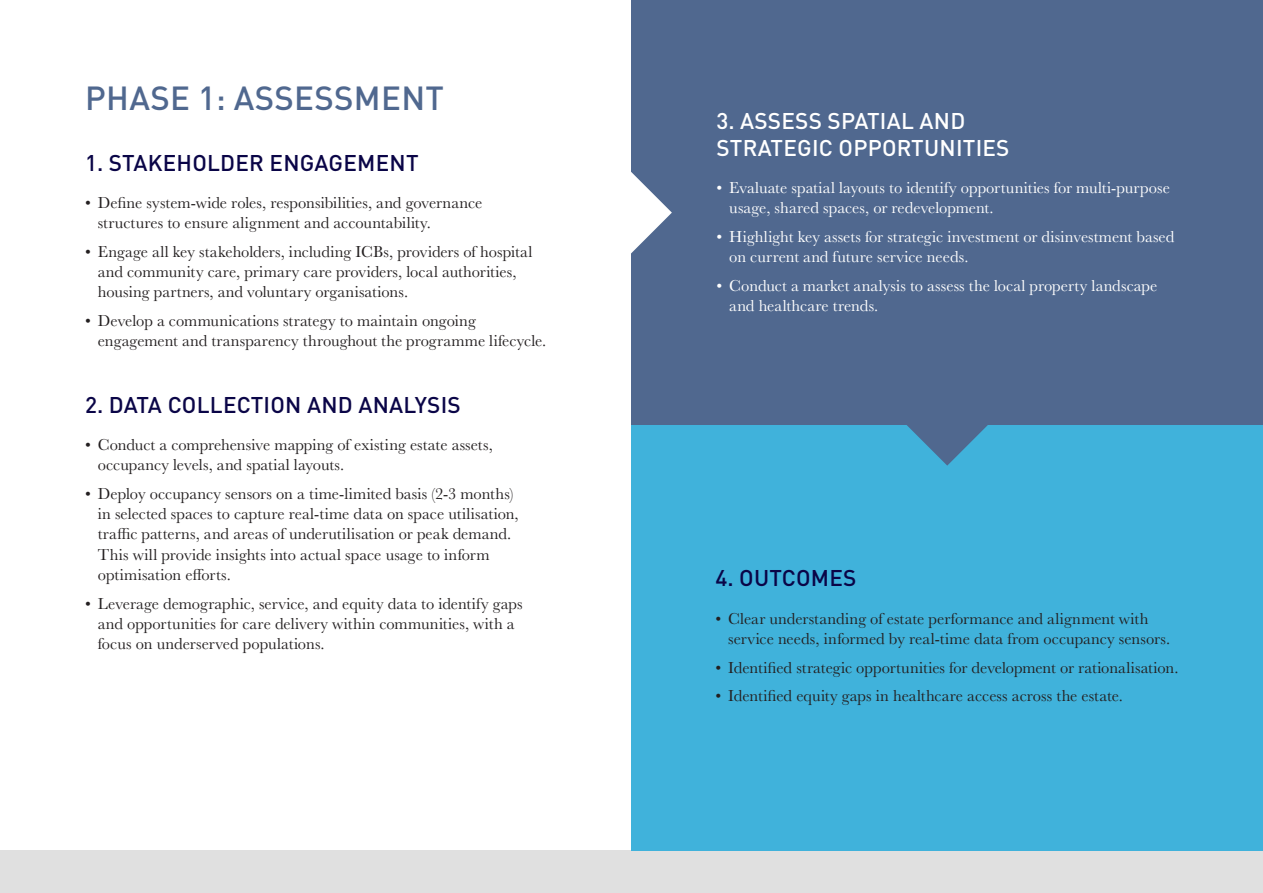
<style>
.page{position:relative;width:1263px;height:893px;background:#fff}
.page>*{position:absolute;margin:0;border:0;box-sizing:border-box;transform-origin:0 0}
.Heading_Din_Medium_-_22pt_Sub_Head_After{font:500 33px "DINOT";letter-spacing:.01em;color:#50688f}
.Sub_Heading_4mm_after{font:500 22.5px "DINOT";letter-spacing:.01em;color:#0a0547}
.Heading_Din_Medium_-_22pt_Sub_Head_After-2{font:500 22.5px/27px "DINOT";letter-spacing:.01em;color:#fff}
.t1{font:16.5px/20.2px "Baskerville";letter-spacing:.005em;color:#231f20}
.t2{font:16.5px/20.2px "Baskerville";color:#fff}
</style>
<div class="page">
<div style="left:0;top:850px;width:1263px;height:43px;background:#e0e0e0"></div>
<div style="left:631px;top:0;width:632px;height:425px;background:#50688f"></div>
<div style="left:631px;top:425px;width:632px;height:425px;background:#40b2db"></div>
<svg style="left:631px;top:172px;width:41px;height:82px"></svg>
<svg style="left:907px;top:425px;width:81px;height:41px"></svg>
<p class="Heading_Din_Medium_-_22pt_Sub_Head_After" style="left:85px;top:73px;width:360px">PHASE 1: ASSESSMENT</p>
<p class="Sub_Heading_4mm_after" style="left:85px;top:145px;width:335px">1. STAKEHOLDER ENGAGEMENT</p>
<p class="t1" style="left:98px;top:193px;width:386px;text-indent:-13px">• Define system-wide roles, responsibilities, and governance structures to ensure alignment and accountability.</p>
<p class="t1" style="left:98px;top:242px;width:436px;text-indent:-13px">• Engage all key stakeholders, including ICBs, providers of hospital and community care, primary care providers, local authorities, housing partners, and voluntary organisations.</p>
<p class="t1" style="left:98px;top:311px;width:450px;text-indent:-13px">• Develop a communications strategy to maintain ongoing engagement and transparency throughout the programme lifecycle.</p>
<p class="Sub_Heading_4mm_after" style="left:85px;top:387px;width:377px">2. DATA COLLECTION AND ANALYSIS</p>
<p class="t1" style="left:98px;top:435px;width:396px;text-indent:-13px">• Conduct a comprehensive mapping of existing estate assets, occupancy levels, and spatial layouts.</p>
<p class="t1" style="left:98px;top:484px;width:422px;text-indent:-13px">• Deploy occupancy sensors on a time-limited basis (2-3 months) in selected spaces to capture real-time data on space utilisation, traffic patterns, and areas of underutilisation or peak demand.<br>This will provide insights into actual space usage to inform optimisation efforts.</p>
<p class="t1" style="left:98px;top:593px;width:426px;text-indent:-13px">• Leverage demographic, service, and equity data to identify gaps and opportunities for care delivery within communities, with a focus on underserved populations.</p>
<p class="Heading_Din_Medium_-_22pt_Sub_Head_After-2" style="left:716px;top:105px;width:295px">3. ASSESS SPATIAL AND<br>STRATEGIC OPPORTUNITIES</p>
<p class="t2" style="left:729px;top:178px;width:442px;text-indent:-13px">• Evaluate spatial layouts to identify opportunities for multi-purpose usage, shared spaces, or redevelopment.</p>
<p class="t2" style="left:729px;top:227px;width:447px;text-indent:-13px">• Highlight key assets for strategic investment or disinvestment based on current and future service needs.</p>
<p class="t2" style="left:729px;top:276px;width:430px;text-indent:-13px">• Conduct a market analysis to assess the local property landscape and healthcare trends.</p>
<p class="Sub_Heading_4mm_after" style="left:715px;top:561px;width:143px">4. OUTCOMES</p>
<p class="t1" style="left:728px;top:608px;width:443px;text-indent:-13px">• Clear understanding of estate performance and alignment with service needs, informed by real-time data from occupancy sensors.</p>
<p class="t1" style="left:715px;top:657px;width:464px">• Identified strategic opportunities for development or rationalisation.</p>
<p class="t1" style="left:715px;top:686px;width:409px">• Identified equity gaps in healthcare access across the estate.</p>
</div>
